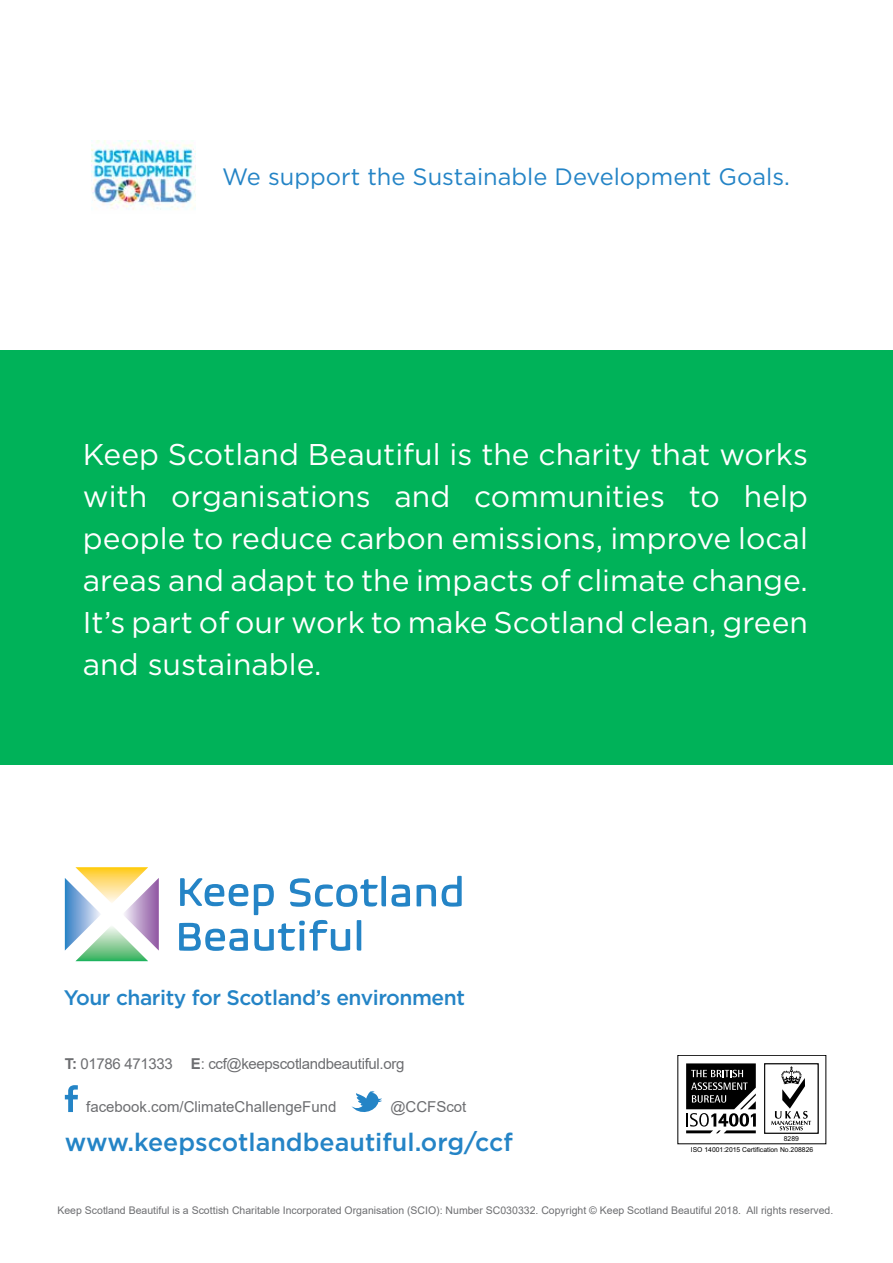
<style>
.page{position:relative;width:893px;height:1263px;background:#fff}
.page>*{position:absolute;margin:0;border:0;box-sizing:border-box;transform-origin:0 0}
.t1{font:30px/42px "Gotham";color:#fff;text-align:justify}
.t2{font:500 25.05px "Gotham";color:#2484c6}
.t3{font:23.7px "Gotham";color:#2484c6}
.t4{font:500 21px "Gotham";letter-spacing:-.02em;color:#2484c6}
.t5{font:15px "Arial";letter-spacing:-.02em;color:#6d6e71}
.t6{font:15px "Arial";color:#6d6e71}
.t7{font:10.5px "Arial";color:#6d6e71}
.t8{font:6.75px "Arial";color:#000}
.s1{font-weight:700}
</style>
<div class="page">
<div style="left:0;top:350px;width:893px;height:414px;background:#00b259"></div>
<svg style="left:65px;top:1085px;width:13px;height:27px"></svg>
<svg style="left:351px;top:1091px;width:31px;height:21px"></svg>
<svg style="left:65px;top:867px;width:94px;height:94px"></svg>
<svg style="left:180px;top:878px;width:68px;height:28px"></svg>
<svg style="left:417px;top:884px;width:19px;height:22px"></svg>
<svg style="left:442px;top:876px;width:20px;height:31px"></svg>
<svg style="left:179px;top:923px;width:69px;height:28px"></svg>
<svg style="left:254px;top:876px;width:156px;height:75px"></svg>
<div style="left:677px;top:1055px;width:149px;height:89px;border:1px solid #000"></div>
<svg style="left:764px;top:1063px;width:55px;height:71px"></svg>
<svg style="left:686px;top:1063px;width:70px;height:70px"></svg>
<img style="left:92px;top:140px;width:103px;height:70px">
<p class="t3" style="left:222px;top:164px;width:569px">We support the Sustainable Development Goals.</p>
<p class="t1" style="left:83px;top:433px;width:727px">Keep Scotland Beautiful is the charity that works with organisations and communities to help people to reduce carbon emissions, improve local areas and adapt to the impacts of climate change.<br>It’s part of our work to make Scotland clean, green and sustainable.</p>
<p class="t4" style="left:64px;top:985px;width:403px">Your charity for Scotland’s environment</p>
<p class="t5" style="left:65px;top:1053px;width:341px"><span class="s1">T:</span> 01786 471333 <span class="s1">E</span>: ccf@keepscotlandbeautiful.org</p>
<p class="t6" style="left:86px;top:1096px;width:252px">facebook.com/ClimateChallengeFund</p>
<p class="t6" style="left:390px;top:1096px;width:78px">@CCFScot</p>
<p class="t2" style="left:65px;top:1127px;width:450px">www.keepscotlandbeautiful.org/ccf</p>
<p class="t8" style="left:784px;top:1134px;width:17px">8289</p>
<p class="t8" style="left:691px;top:1145px;width:124px">ISO 14001:2015 Certification No.208826</p>
<p class="t7" style="left:57px;top:1203px;width:777px">Keep Scotland Beautiful is a Scottish Charitable Incorporated Organisation (SCIO): Number SC030332. Copyright © Keep Scotland Beautiful 2018. All rights reserved.</p>
</div>
